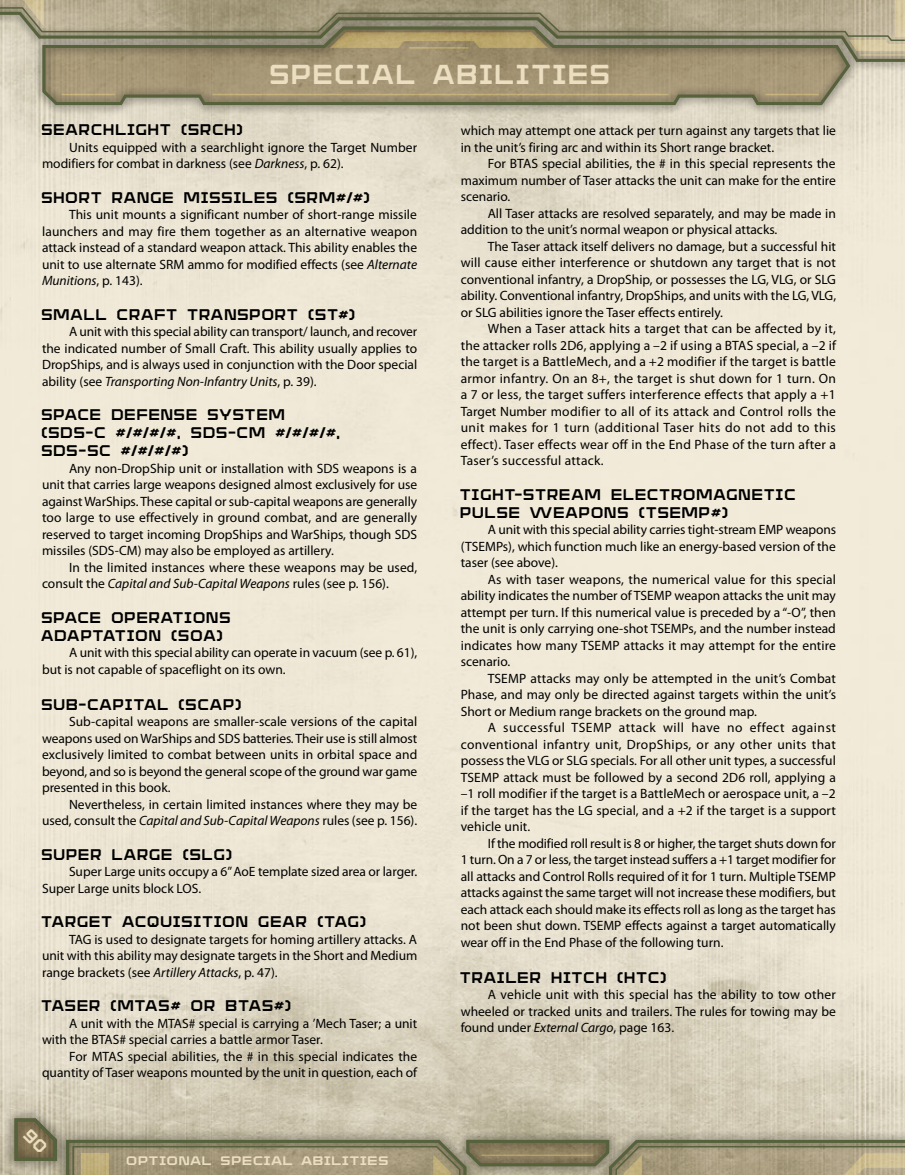
<style>
.page{position:relative;width:905px;height:1175px;background:#fff}
.page>*{position:absolute;margin:0;border:0;box-sizing:border-box;transform-origin:0 0}
.t1{font:24px "Armadura Solid";letter-spacing:.035em;color:#ebdec1}
.t2{font:13.5px/16.5px "Myriad Pro";color:#000;text-align:justify}
.t3{font:13.5px/18px "Armadura Solid";letter-spacing:.02em;color:#000}
.t4{font:10.8px "Armadura Solid";letter-spacing:.025em;color:#ebdec1;scale:1.11 1}
.s1{font-style:italic}
</style>
<div class="page">
<img style="left:0;top:71px;width:904px;height:1103px">
<div style="left:599px;top:1130px;width:305px;height:44px;background:#000;opacity:.75"></div>
<div style="left:56px;top:1130px;width:420px;height:44px;background:#000;opacity:.75"></div>
<div style="left:33px;top:17px;width:825px;height:98px;background:#000;opacity:.75"></div>
<svg style="left:41px;top:63px;width:811px;height:45px;background:#a09476"></svg>
<svg style="left:0;top:0;width:904px;height:63px;background:#9d9475"></svg>
<hr style="left:212px;top:94px;width:456px;height:1px;background:#dac38e">
<hr style="left:62px;top:94px;width:53px;height:1px;background:#dac38e">
<hr style="left:765px;top:94px;width:54px;height:1px;background:#dac38e">
<hr style="left:409px;top:47px;width:59px;height:2px;background:#dac38e">
<div style="left:3px;top:1107px;width:65px;height:64px;background:#000;opacity:.75"></div>
<div style="left:457px;top:1130px;width:161px;height:44px;background:#000;opacity:.75"></div>
<svg style="left:65px;top:1137px;width:839px;height:37px;background:#989071"></svg>
<svg style="left:13px;top:1115px;width:46px;height:47px;background:#817a5c"></svg>
<h1 class="t1" style="left:271px;top:57px;width:343px">SPECIAL ABILITIES</h1>
<p class="t3" style="left:42px;top:120px;width:204px">SEARCHLIGHT (SRCH)</p>
<p class="t2" style="left:42px;top:138px;width:376px;text-indent:27px">Units equipped with a searchlight ignore the Target Number modifiers for combat in darkness (see <span class="s1">Darkness</span>, p. 62).</p>
<p class="t3" style="left:42px;top:187px;width:331px">SHORT RANGE MISSILES (SRM#/#)</p>
<p class="t2" style="left:42px;top:206px;width:377px;text-indent:27px">This unit mounts a significant number of short-range missile launchers and may fire them together as an alternative weapon attack instead of a standard weapon attack. This ability enables the unit to use alternate SRM ammo for modified effects (see <span class="s1">Alternate Munitions</span>, p. 143).</p>
<p class="t3" style="left:42px;top:304px;width:316px">SMALL CRAFT TRANSPORT (ST#)</p>
<p class="t2" style="left:42px;top:323px;width:377px;text-indent:27px">A unit with this special ability can transport/ launch, and recover the indicated number of Small Craft. This ability usually applies to DropShips, and is always used in conjunction with the Door special ability (see <span class="s1">Transporting Non-Infantry Units</span>, p. 39).</p>
<p class="t3" style="left:42px;top:405px;width:301px">SPACE DEFENSE SYSTEM (SDS-C #/#/#/#, SDS-CM #/#/#/#,<br>SDS-SC #/#/#/#)</p>
<p class="t2" style="left:42px;top:459px;width:377px;text-indent:27px">Any non-DropShip unit or installation with SDS weapons is a unit that carries large weapons designed almost exclusively for use against WarShips. These capital or sub-capital weapons are generally too large to use effectively in ground combat, and are generally reserved to target incoming DropShips and WarShips, though SDS missiles (SDS-CM) may also be employed as artillery.</p>
<p class="t2" style="left:42px;top:558px;width:377px;text-indent:27px">In the limited instances where these weapons may be used, consult the <span class="s1">Capital and Sub-Capital Weapons</span> rules (see p. 156).</p>
<p class="t3" style="left:42px;top:607px;width:191px">SPACE OPERATIONS<br>ADAPTATION (SOA)</p>
<p class="t2" style="left:42px;top:644px;width:377px;text-indent:27px">A unit with this special ability can operate in vacuum (see p. 61), but is not capable of spaceflight on its own.</p>
<p class="t3" style="left:42px;top:694px;width:202px">SUB-CAPITAL (SCAP)</p>
<p class="t2" style="left:42px;top:713px;width:377px;text-indent:27px">Sub-capital weapons are smaller-scale versions of the capital weapons used on WarShips and SDS batteries. Their use is still almost exclusively limited to combat between units in orbital space and beyond, and so is beyond the general scope of the ground war game presented in this book.</p>
<p class="t2" style="left:42px;top:795px;width:377px;text-align:right">Nevertheless, in certain limited instances where they may be used, consult the <span class="s1">Capital and Sub-Capital Weapons</span> rules (see p. 156).</p>
<p class="t3" style="left:42px;top:844px;width:193px">SUPER LARGE (SLG)</p>
<p class="t2" style="left:42px;top:863px;width:375px;text-indent:27px">Super Large units occupy a 6” AoE template sized area or larger.<br>Super Large units block LOS.</p>
<p class="t3" style="left:42px;top:912px;width:327px">TARGET ACQUISITION GEAR (TAG)</p>
<p class="t2" style="left:42px;top:930px;width:377px;text-indent:27px">TAG is used to designate targets for homing artillery attacks. A unit with this ability may designate targets in the Short and Medium range brackets (see <span class="s1">Artillery Attacks</span>, p. 47).</p>
<p class="t3" style="left:42px;top:996px;width:252px">TASER (MTAS# OR BTAS#)</p>
<p class="t2" style="left:42px;top:1014px;width:377px;text-indent:27px">A unit with the MTAS# special is carrying a ’Mech Taser; a unit with the BTAS# special carries a battle armor Taser.</p>
<p class="t2" style="left:42px;top:1047px;width:377px;text-align:right">For MTAS special abilities, the # in this special indicates the quantity of Taser weapons mounted by the unit in question, each of</p>
<p class="t4" style="left:127px;top:1153px;width:21px">OPTIONAL</p>
<p class="t4" style="left:221px;top:1153px;width:20px">SPECIAL</p>
<p class="t4" style="left:302px;top:1153px;width:30px">ABILITIES</p>
<p class="t2" style="left:460px;top:122px;width:376px">which may attempt one attack per turn against any targets that lie in the unit’s firing arc and within its Short range bracket.</p>
<p class="t2" style="left:460px;top:155px;width:377px;text-indent:27px">For BTAS special abilities, the # in this special represents the maximum number of Taser attacks the unit can make for the entire scenario.</p>
<p class="t2" style="left:460px;top:205px;width:377px;text-indent:27px">All Taser attacks are resolved separately, and may be made in addition to the unit’s normal weapon or physical attacks.</p>
<p class="t2" style="left:460px;top:238px;width:377px;text-indent:27px">The Taser attack itself delivers no damage, but a successful hit will cause either interference or shutdown any target that is not conventional infantry, a DropShip, or possesses the LG, VLG, or SLG ability. Conventional infantry, DropShips, and units with the LG, VLG, or SLG abilities ignore the Taser effects entirely.</p>
<p class="t2" style="left:460px;top:320px;width:377px;text-indent:27px">When a Taser attack hits a target that can be affected by it, the attacker rolls 2D6, applying a –2 if using a BTAS special, a –2 if the target is a BattleMech, and a +2 modifier if the target is battle armor infantry. On an 8+, the target is shut down for 1 turn. On a 7 or less, the target suffers interference effects that apply a +1<br>Target Number modifier to all of its attack and Control rolls the unit makes for 1 turn (additional Taser hits do not add to this effect). Taser effects wear off in the End Phase of the turn after a Taser’s successful attack.</p>
<p class="t3" style="left:460px;top:484px;width:337px">TIGHT-STREAM ELECTROMAGNETIC<br>PULSE WEAPONS (TSEMP#)</p>
<p class="t2" style="left:460px;top:521px;width:377px;text-indent:27px">A unit with this special ability carries tight-stream EMP weapons (TSEMPs), which function much like an energy-based version of the taser (see above).</p>
<p class="t2" style="left:460px;top:571px;width:377px;text-indent:27px">As with taser weapons, the numerical value for this special ability indicates the number of TSEMP weapon attacks the unit may attempt per turn. If this numerical value is preceded by a “-O”, then the unit is only carrying one-shot TSEMPs, and the number instead indicates how many TSEMP attacks it may attempt for the entire scenario.</p>
<p class="t2" style="left:460px;top:669px;width:377px;text-indent:27px">TSEMP attacks may only be attempted in the unit’s Combat Phase, and may only be directed against targets within the unit’s Short or Medium range brackets on the ground map.</p>
<p class="t2" style="left:460px;top:719px;width:377px;text-indent:27px">A successful TSEMP attack will have no effect against conventional infantry unit, DropShips, or any other units that possess the VLG or SLG specials. For all other unit types, a successful TSEMP attack must be followed by a second 2D6 roll, applying a –1 roll modifier if the target is a BattleMech or aerospace unit, a –2 if the target has the LG special, and a +2 if the target is a support vehicle unit.</p>
<p class="t2" style="left:460px;top:834px;width:376px;text-indent:27px">If the modified roll result is 8 or higher, the target shuts down for 1 turn. On a 7 or less, the target instead suffers a +1 target modifier for all attacks and Control Rolls required of it for 1 turn. Multiple TSEMP attacks against the same target will not increase these modifiers, but each attack each should make its effects roll as long as the target has not been shut down. TSEMP effects against a target automatically wear off in the End Phase of the following turn.</p>
<p class="t3" style="left:460px;top:967px;width:208px">TRAILER HITCH (HTC)</p>
<p class="t2" style="left:460px;top:986px;width:376px;text-indent:27px">A vehicle unit with this special has the ability to tow other wheeled or tracked units and trailers. The rules for towing may be found under <span class="s1">External Cargo</span>, page 163.</p>
</div>
